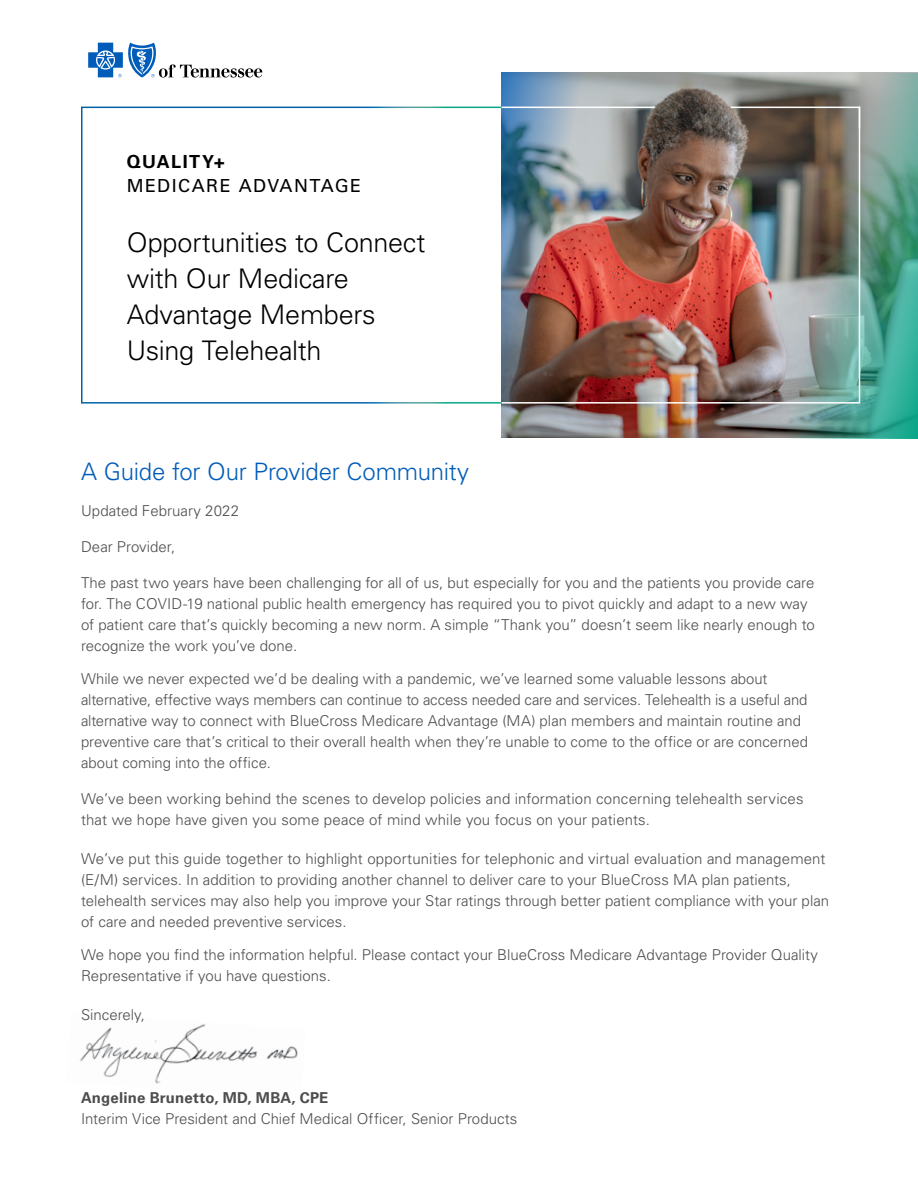
<style>
.page{position:relative;width:918px;height:1188px;background:#fff}
.page>*{position:absolute;margin:0;border:0;box-sizing:border-box;transform-origin:0 0}
.t1{font:300 27px/36px "Univers LT Std";letter-spacing:-.01em;color:#000}
.t2{font:300 24px "Univers LT Std";letter-spacing:-.01em;color:#005cb9}
.t3{font:18px "Univers LT Std";letter-spacing:.08em;color:#000}
.t4{font:700 18px "Univers LT Std";letter-spacing:.08em;color:#000}
.t5{font:300 15px/21px "Univers LT Std";color:#4d4d4f}
.t6{font:700 15px "Univers LT Std";letter-spacing:.01em;color:#4d4d4f}
</style>
<div class="page">
<img style="left:80px;top:1024px;width:218px;height:60px">
<img style="left:588px;top:73px;width:191px;height:365px">
<svg style="left:502px;top:73px;width:86px;height:365px;background:#7f91a2"></svg>
<img style="left:779px;top:73px;width:139px;height:365px">
<svg style="left:88px;top:43px;width:174px;height:35px"></svg>
<img style="left:500px;top:105px;width:361px;height:299px">
<hr style="left:502px;top:107px;width:153px;height:1px;background:#fff">
<svg style="left:729px;top:106px;width:132px;height:24px;background:#726559"></svg>
<p class="t4" style="left:127px;top:151px;width:100px">QUALITY+</p>
<p class="t3" style="left:127px;top:175px;width:236px">MEDICARE ADVANTAGE</p>
<h1 class="t1" style="left:127px;top:224px;width:300px">Opportunities to Connect with Our Medicare<br>Advantage Members<br>Using Telehealth</h1>
<h2 class="t2" style="left:81px;top:457px;width:390px">A Guide for Our Provider Community</h2>
<p class="t5" style="left:81px;top:500px;width:160px">Updated February 2022</p>
<p class="t5" style="left:81px;top:536px;width:96px">Dear Provider,</p>
<p class="t5" style="left:81px;top:572px;width:735px">The past two years have been challenging for all of us, but especially for you and the patients you provide care for. The COVID-19 national public health emergency has required you to pivot quickly and adapt to a new way of patient care that’s quickly becoming a new norm. A simple “Thank you” doesn’t seem like nearly enough to recognize the work you’ve done.</p>
<p class="t5" style="left:81px;top:668px;width:728px">While we never expected we’d be dealing with a pandemic, we’ve learned some valuable lessons about alternative, effective ways members can continue to access needed care and services. Telehealth is a useful and alternative way to connect with BlueCross Medicare Advantage (MA) plan members and maintain routine and preventive care that’s critical to their overall health when they’re unable to come to the office or are concerned about coming into the office.</p>
<p class="t5" style="left:81px;top:788px;width:724px">We’ve been working behind the scenes to develop policies and information concerning telehealth services that we hope have given you some peace of mind while you focus on your patients.</p>
<p class="t5" style="left:81px;top:848px;width:750px">We’ve put this guide together to highlight opportunities for telephonic and virtual evaluation and management (E/M) services. In addition to providing another channel to deliver care to your BlueCross MA plan patients, telehealth services may also help you improve your Star ratings through better patient compliance with your plan of care and needed preventive services.</p>
<p class="t5" style="left:81px;top:944px;width:739px">We hope you find the information helpful. Please contact your BlueCross Medicare Advantage Provider Quality<br>Representative if you have questions.</p>
<p class="t5" style="left:81px;top:1004px;width:66px">Sincerely,</p>
<p class="t6" style="left:81px;top:1088px;width:249px">Angeline Brunetto, MD, MBA, CPE</p>
<p class="t5" style="left:81px;top:1108px;width:438px">Interim Vice President and Chief Medical Officer, Senior Products</p>
</div>
